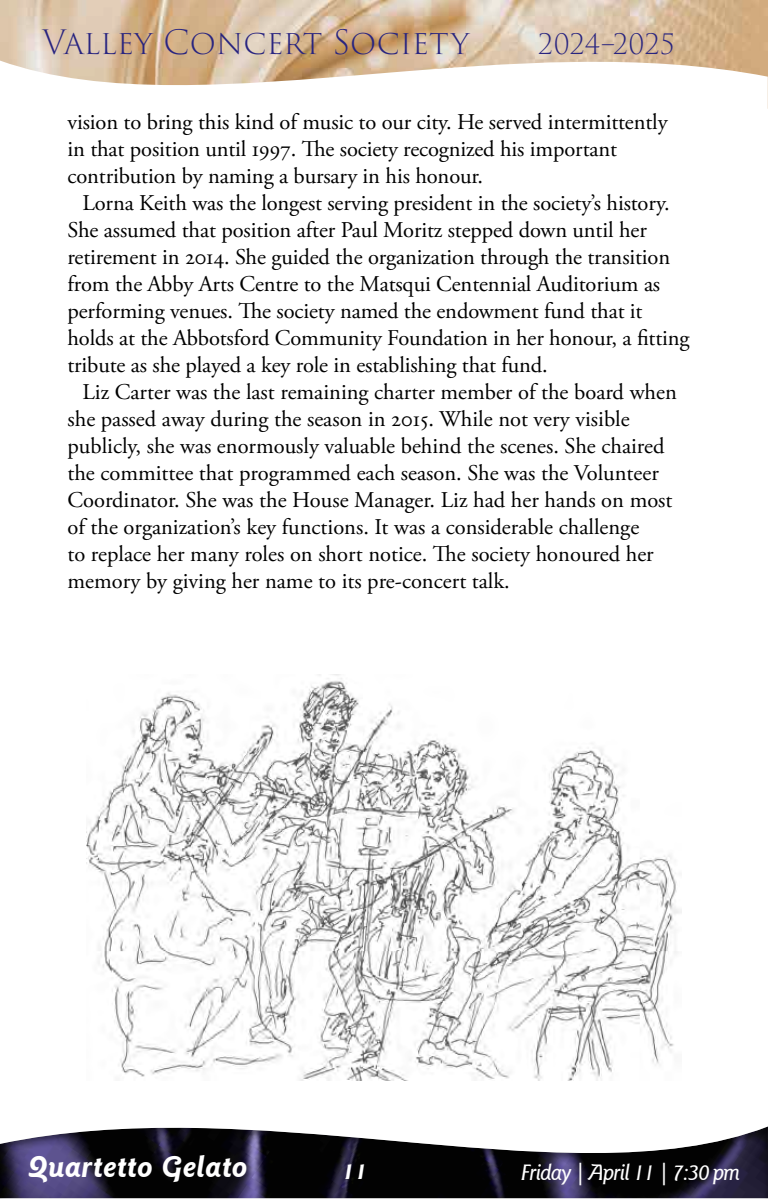
<style>
.page{position:relative;width:768px;height:1200px;background:#fff}
.page>*{position:absolute;margin:0;border:0;box-sizing:border-box;transform-origin:0 0}
.t1{font:300 32.78px "Trajan Pro 3";letter-spacing:-.005em;color:#282480}
.t2{font:italic 700 30px "Goudy Sans IT Cby BT";color:#fff}
.t3{font:300 27.53px "Trajan Pro 3";letter-spacing:.005em;color:#282480}
.t4{font:22.5px/27px "Adobe Garamond Pro";letter-spacing:-.005em;color:#000}
.t5{font:italic 500 22.5px "Goudy Sans IT Cby BT";letter-spacing:-.05em;color:#fff}
.t6{font:italic 700 22.5px "Goudy Sans IT Cby BT";color:#fff}
</style>
<div class="page">
<img style="left:87px;top:675px;width:594px;height:405px">
<img style="left:0;top:0;width:768px;height:109px">
<div style="left:0;top:1125px;width:768px;height:73px;background:#000;opacity:.55"></div>
<h1 class="t1" style="left:42px;top:20px;width:428px">Valley Concert Society</h1>
<p class="t3" style="left:538px;top:26px;width:138px">2024–2025</p>
<p class="t4" style="left:68px;top:109px;width:602px">vision to bring this kind of music to our city. He served intermittently in that position until 1997. The society recognized his important contribution by naming a bursary in his honour.</p>
<p class="t4" style="left:68px;top:190px;width:624px;text-indent:15px">Lorna Keith was the longest serving president in the society’s history.<br>She assumed that position after Paul Moritz stepped down until her retirement in 2014. She guided the organization through the transition from the Abby Arts Centre to the Matsqui Centennial Auditorium as performing venues. The society named the endowment fund that it holds at the Abbotsford Community Foundation in her honour, a fitting tribute as she played a key role in establishing that fund.</p>
<p class="t4" style="left:68px;top:379px;width:611px;text-indent:15px">Liz Carter was the last remaining charter member of the board when she passed away during the season in 2015. While not very visible publicly, she was enormously valuable behind the scenes. She chaired the committee that programmed each season. She was the Volunteer Coordinator. She was the House Manager. Liz had her hands on most of the organization’s key functions. It was a considerable challenge<br>to replace her many roles on short notice. The society honoured her memory by giving her name to its pre-concert talk.</p>
<h2 class="t2" style="left:28px;top:1148px;width:221px">Quartetto Gelato</h2>
<p class="t6" style="left:343px;top:1157px;width:27px">11</p>
<p class="t5" style="left:521px;top:1159px;width:221px">Friday | April 11 | 7:30 pm</p>
</div>
